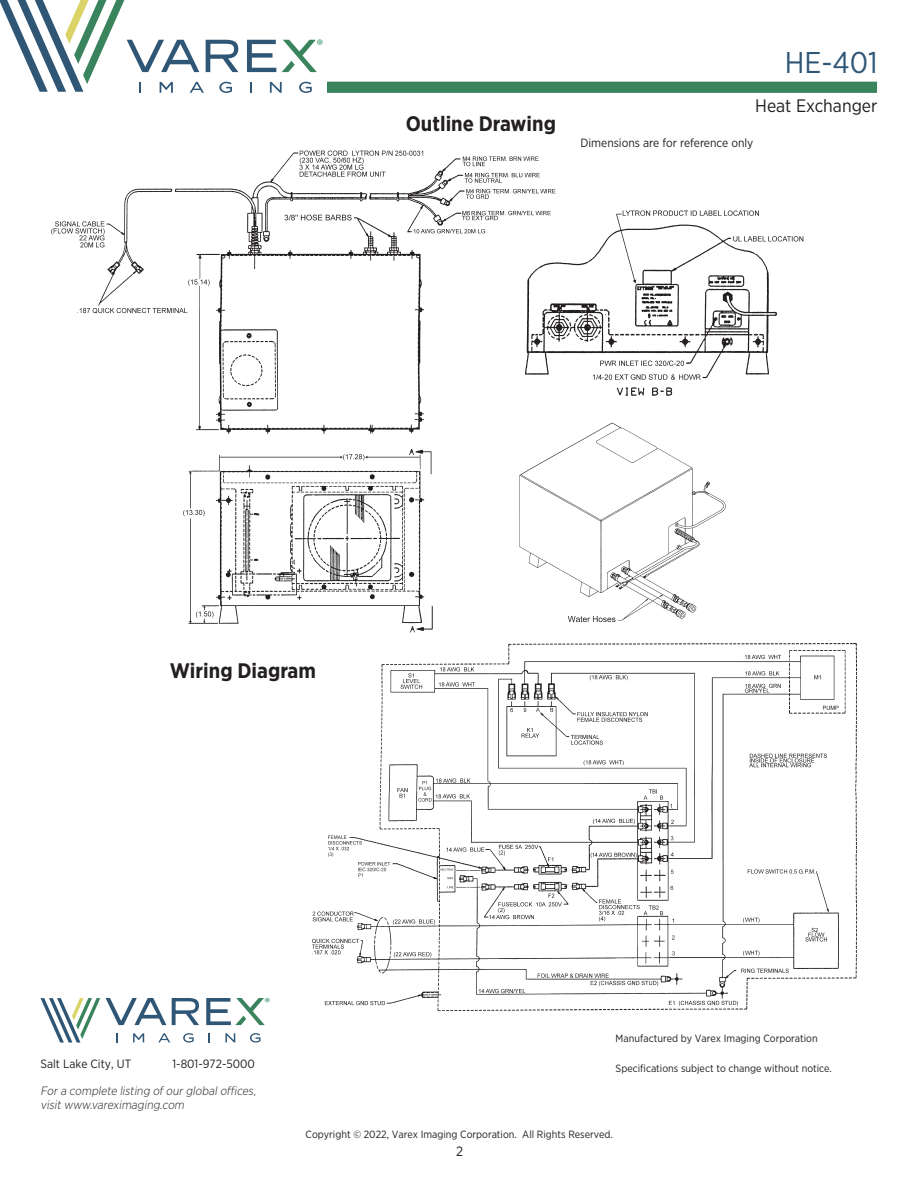
<style>
.page{position:relative;width:918px;height:1188px;background:#fff}
.page>*{position:absolute;margin:0;border:0;box-sizing:border-box;transform-origin:0 0}
.t1{font:30px "Gotham Narrow";color:#305676}
.t2{font:700 21px "Gotham Narrow";color:#231f20}
.t3{font:18px "Gotham Narrow";color:#231f20}
.t4{font:13.5px "Gotham Narrow";color:#231f20}
.t5{font:12.3px "Neutraface Text Book Alt";color:#0a8348}
.t6{font:italic 300 12px/13.5px "Gotham Narrow";color:#231f20}
.t7{font:12px "Gotham Narrow";color:#231f20}
.t8{font:10.5px "Gotham Narrow";color:#231f20}
.t9{font:10.2px "Neutraface Text Book Alt";color:#0a8348}
</style>
<div class="page">
<div style="left:327px;top:82px;width:550px;height:11px;background:#39835d"></div>
<svg style="left:0;top:0;width:317px;height:93px"></svg>
<svg style="left:40px;top:998px;width:60px;height:45px"></svg>
<svg style="left:116px;top:1033px;width:2px;height:9px"></svg>
<svg style="left:133px;top:1033px;width:11px;height:9px"></svg>
<svg style="left:158px;top:1033px;width:12px;height:9px"></svg>
<svg style="left:183px;top:1033px;width:11px;height:10px"></svg>
<svg style="left:225px;top:1033px;width:10px;height:9px"></svg>
<svg style="left:250px;top:1033px;width:11px;height:10px"></svg>
<svg style="left:106px;top:998px;width:159px;height:27px"></svg>
<img style="left:51px;top:150px;width:505px;height:483px">
<img style="left:311px;top:643px;width:547px;height:369px">
<img style="left:514px;top:418px;width:212px;height:208px">
<img style="left:520px;top:204px;width:284px;height:196px">
<div style="left:132px;top:662px;width:222px;height:26px;background:#fff"></div>
<p class="t5" style="left:317px;top:36px;width:8px">®</p>
<p class="t2" style="left:406px;top:110px;width:152px">Outline Drawing</p>
<h1 class="t1" style="left:785px;top:44px;width:94px">HE-401</h1>
<p class="t3" style="left:755px;top:94px;width:124px">Heat Exchanger</p>
<p class="t7" style="left:580px;top:135px;width:174px">Dimensions are for reference only</p>
<p class="t2" style="left:170px;top:657px;width:148px">Wiring Diagram</p>
<p class="t9" style="left:265px;top:995px;width:7px">®</p>
<p class="t7" style="left:40px;top:1057px;width:92px">Salt Lake City, UT</p>
<p class="t7" style="left:172px;top:1057px;width:84px">1-801-972-5000</p>
<p class="t6" style="left:40px;top:1084px;width:219px">Fora complete listing ofourglobaloffices, visitwww.vareximaging.com</p>
<p class="t8" style="left:616px;top:1032px;width:204px">Manufactured by Varex Imaging Corporation</p>
<p class="t8" style="left:616px;top:1062px;width:218px">Specifications subject to change without notice.</p>
<p class="t8" style="left:306px;top:1127px;width:309px">Copyright © 2022, Varex Imaging Corporation. All Rights Reserved.</p>
<p class="t4" style="left:456px;top:1142px;width:9px">2</p>
</div>
